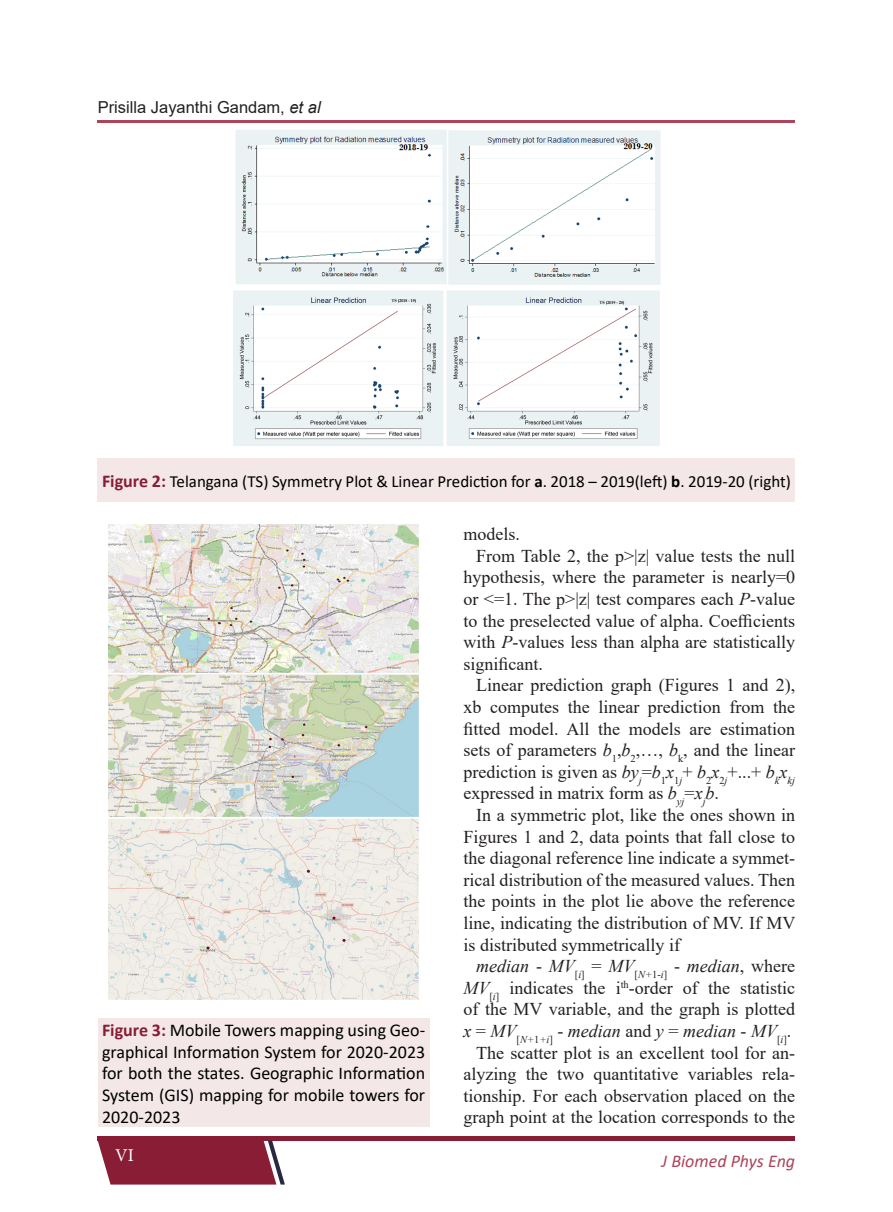
<style>
.page{position:relative;width:893px;height:1212px;background:#fff}
.page>*{position:absolute;margin:0;border:0;box-sizing:border-box;transform-origin:0 0}
.Body{font:18px/21.6px "Times New Roman";color:#231f20;text-align:justify}
.Figure{font:18px/21.6px "Calibri";color:#000;text-align:justify}
.t1{font:italic 18px "Calibri";color:#ad445b}
.t2{font:18px "Minion Pro";color:#fff}
.Figure-2{font:16.95px "Calibri";color:#000}
.Running_Author{font:16.5px "Arial";color:#231f20}
.s1{font-style:italic}
.s2{font-weight:700;font-size:18px;color:#881d35}
.s3{font-weight:700}
.s4{font-weight:700;color:#881d35}
</style>
<div class="page">
<div style="left:98px;top:1136px;width:697px;height:5px;background:#881d35"></div>
<svg style="left:98px;top:1141px;width:187px;height:43px;background:#903147"></svg>
<hr style="left:98px;top:120px;width:697px;height:2px;background:#ad445b">
<div style="left:98px;top:458px;width:697px;height:44px;background:#f3e7e8"></div>
<div style="left:98px;top:1018px;width:331px;height:109px;background:#f3e7e8"></div>
<img style="left:233px;top:130px;width:428px;height:316px">
<img style="left:108px;top:524px;width:311px;height:475px">
<p class="Running_Author" style="left:98px;top:96px;width:224px">Prisilla Jayanthi Gandam, <span class="s1">et al</span></p>
<p class="Figure-2" style="left:102px;top:469px;width:690px"><span class="s2">Figure 2:</span> Telangana (TS) Symmetry Plot &amp; Linear Prediction for <span class="s3">a</span>. 2018 – 2019(left) <span class="s3">b</span>. 2019-20 (right)</p>
<p class="Figure" style="left:102px;top:1019px;width:325px"><span class="s4">Figure 3:</span> Mobile Towers mapping using Geo&shy;graphical Information System for 2020-2023 for both the states. Geographic Information System (GIS) mapping for mobile towers for 2020-2023</p>
<p class="t2" style="left:115px;top:1143px;width:20px">VI</p>
<p class="Body" style="left:463px;top:523px;width:58px">models.</p>
<p class="Body" style="left:463px;top:544px;width:333px;text-indent:13px">From Table 2, the p&gt;|z| value tests the null hypothesis, where the parameter is nearly=0 or &lt;=1. The p&gt;|z| test compares each <span class="s1">P</span>-value to the preselected value of alpha. Coefficients with <span class="s1">P</span>-values less than alpha are statistically significant.</p>
<p class="Body" style="left:463px;top:674px;width:333px;text-indent:13px">Linear prediction graph (Figures 1 and 2), xb computes the linear prediction from the fitted model. All the models are estimation sets of parameters <span class="s1">b</span><sub>1</sub>,<span class="s1">b</span><sub>2</sub>,…, <span class="s1">b</span><sub>k</sub>, and the linear prediction is given as <span class="s1">by</span><sub>j</sub>=<span class="s1">b</span><sub>1</sub><span class="s1">x</span><sub>1</sub><sub>j</sub>+ <span class="s1">b</span><sub>2</sub><span class="s1">x</span><sub>2</sub><sub>j</sub>+...+ <span class="s1">b</span><sub>k</sub><span class="s1">x</span><sub>kj </sub>expressed in matrix form as <span class="s1">b</span><sub>yj</sub>=<span class="s1">x</span><sub>j</sub><span class="s1">b</span>.</p>
<p class="Body" style="left:463px;top:803px;width:333px;text-indent:13px">In a symmetric plot, like the ones shown in Figures 1 and 2, data points that fall close to the diagonal reference line indicate a symmet&shy;rical distribution of the measured values. Then the points in the plot lie above the reference line, indicating the distribution of MV. If MV is distributed symmetrically if</p>
<p class="Body" style="left:463px;top:955px;width:333px;text-indent:13px"><span class="s1">median</span> - <span class="s1">MV</span><sub>[</sub><sub>i</sub><sub>]</sub> = <span class="s1">MV</span><sub>[</sub><sub>N+</sub><sub>1</sub><sub>-i</sub><sub>]</sub> - <span class="s1">median</span>, where <span class="s1">MV</span><sub>[</sub><sub>i</sub><sub>]</sub> indicates the i<sup>th</sup>-order of the statistic of the MV variable, and the graph is plotted <span class="s1">x</span> = <span class="s1">MV</span><sub>[</sub><sub>N+</sub><sub>1</sub><sub>+i</sub><sub>]</sub> - <span class="s1">median</span> and <span class="s1">y</span> = <span class="s1">median</span> - <span class="s1">MV</span><sub>[</sub><sub>i</sub><sub>]</sub>.</p>
<p class="Body" style="left:463px;top:1041px;width:333px;text-indent:13px">The scatter plot is an excellent tool for an&shy;alyzing the two quantitative variables rela&shy;tionship. For each observation placed on the graph point at the location corresponds to the</p>
<p class="t1" style="left:661px;top:1148px;width:135px">J Biomed Phys Eng</p>
</div>
